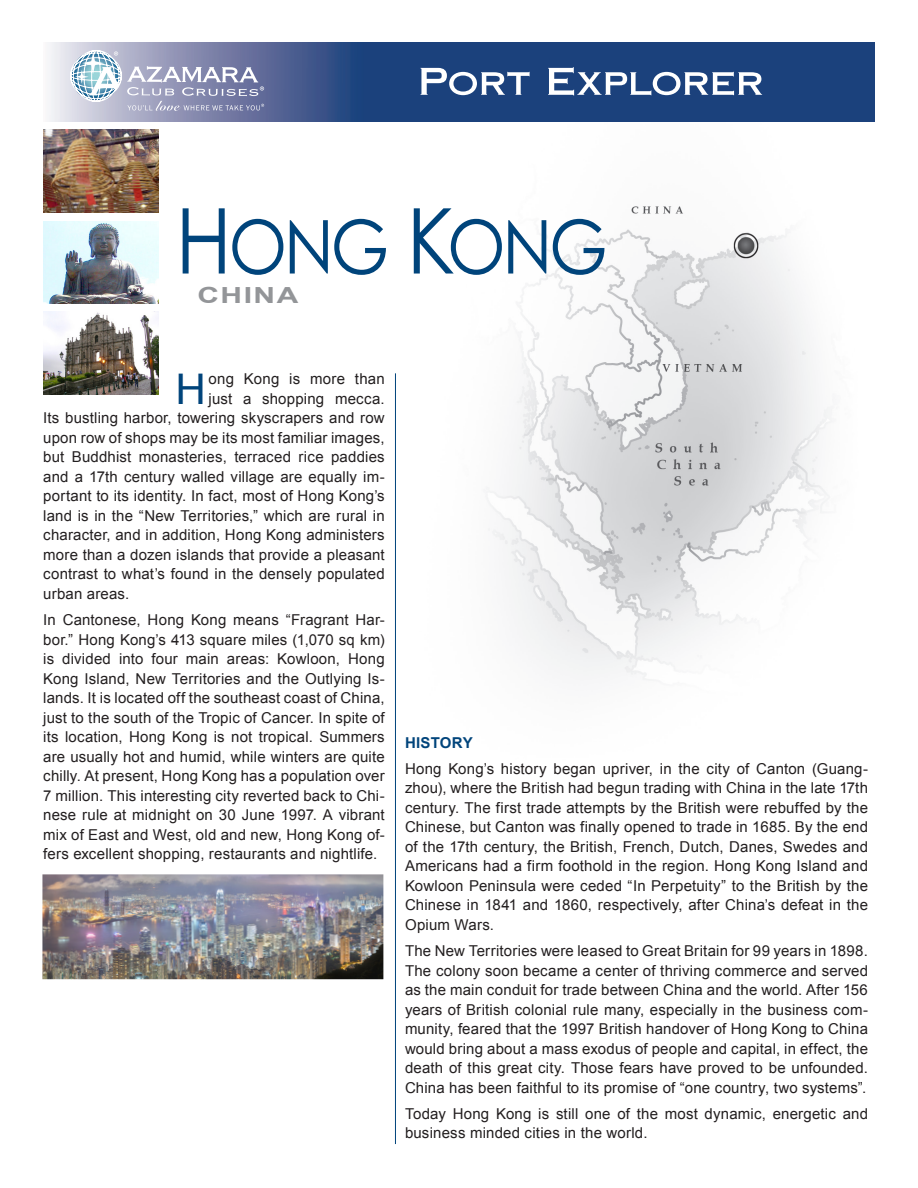
<style>
.page{position:relative;width:918px;height:1188px;background:#fff}
.page>*{position:absolute;margin:0;border:0;box-sizing:border-box;transform-origin:0 0}
.t1{font:90.75px "Century Gothic";color:#00447b;scale:.91 1}
.t2{font:74.25px "Century Gothic";letter-spacing:-.05em;color:#00447b;scale:.91 1}
.Body{font:42.3px "Arial";color:#00447b}
.t3{font:700 22.2px "Arial";letter-spacing:.05em;color:#939598;scale:1.35 1}
.Body-2{font:15px/19.5px "Arial";letter-spacing:.015em;color:#231f20;text-align:justify}
.Body-3{font:700 15px "Arial";letter-spacing:.015em;color:#00447b}
.s1{font-size:90.75px}
</style>
<div class="page">
<img style="left:54px;top:121px;width:821px;height:1024px">
<div style="left:43px;top:373px;width:342px;height:767px;background:#fff"></div>
<hr style="left:395px;top:373px;width:1px;height:771px;background:#00447b">
<img style="left:42px;top:874px;width:341px;height:105px">
<img style="left:43px;top:312px;width:116px;height:83px">
<img style="left:43px;top:221px;width:116px;height:82px">
<img style="left:43px;top:130px;width:116px;height:83px">
<img style="left:49px;top:43px;width:826px;height:78px">
<svg style="left:70px;top:50px;width:194px;height:61px;background:#a4abc5"></svg>
<svg style="left:420px;top:68px;width:110px;height:27px"></svg>
<svg style="left:548px;top:67px;width:214px;height:29px"></svg>
<p class="t1" style="left:176px;top:177px;width:63px">H</p>
<p class="t3" style="left:197px;top:280px;width:76px">CHINA</p>
<p class="t2" style="left:229px;top:195px;width:418px">ONG <span class="s1">K</span>ONG</p>
<p class="Body" style="left:176px;top:361px;width:32px">H</p>
<p class="Body-2" style="left:209px;top:369px;width:178px">ong Kong is more than</p>
<p class="Body-2" style="left:209px;top:389px;width:178px">just a shopping mecca.</p>
<p class="Body-2" style="left:43px;top:408px;width:343px">Its bustling harbor, towering skyscrapers and row</p>
<p class="Body-2" style="left:43px;top:428px;width:343px">upon row of shops may be its most familiar images,</p>
<p class="Body-2" style="left:43px;top:447px;width:343px">but Buddhist monasteries, terraced rice paddies</p>
<p class="Body-2" style="left:43px;top:467px;width:343px">and a 17th century walled village are equally im-</p>
<p class="Body-2" style="left:43px;top:486px;width:343px">portant to its identity. In fact, most of Hong Kong’s</p>
<p class="Body-2" style="left:43px;top:506px;width:343px">land is in the “New Territories,” which are rural in</p>
<p class="Body-2" style="left:43px;top:525px;width:343px">character, and in addition, Hong Kong administers</p>
<p class="Body-2" style="left:43px;top:545px;width:343px">more than a dozen islands that provide a pleasant</p>
<p class="Body-2" style="left:43px;top:564px;width:343px">contrast to what’s found in the densely populated</p>
<p class="Body-2" style="left:43px;top:584px;width:88px">urban areas.</p>
<p class="Body-2" style="left:43px;top:610px;width:343px">In Cantonese, Hong Kong means “Fragrant Har&shy;bor.” Hong Kong’s 413 square miles (1,070 sq km) is divided into four main areas: Kowloon, Hong Kong Island, New Territories and the Outlying Is&shy;lands. It is located off the southeast coast of China, just to the south of the Tropic of Cancer. In spite of its location, Hong Kong is not tropical. Summers are usually hot and humid, while winters are quite chilly. At present, Hong Kong has a population over 7 million. This interesting city reverted back to Chi&shy;nese rule at midnight on 30 June 1997. A vibrant mix of East and West, old and new, Hong Kong of&shy;fers excellent shopping, restaurants and nightlife.</p>
<p class="Body-3" style="left:405px;top:732px;width:69px">HISTORY</p>
<p class="Body-2" style="left:405px;top:759px;width:465px">Hong Kong’s history began upriver, in the city of Canton (Guang&shy;zhou), where the British had begun trading with China in the late 17th century. The first trade attempts by the British were rebuffed by the Chinese, but Canton was finally opened to trade in 1685. By the end of the 17th century, the British, French, Dutch, Danes, Swedes and Americans had a firm foothold in the region. Hong Kong Island and Kowloon Peninsula were ceded “In Perpetuity” to the British by the Chinese in 1841 and 1860, respectively, after China’s defeat in the Opium Wars.</p>
<p class="Body-2" style="left:405px;top:941px;width:465px">The New Territories were leased to Great Britain for 99 years in 1898.<br>The colony soon became a center of thriving commerce and served as the main conduit for trade between China and the world. After 156 years of British colonial rule many, especially in the business com&shy;munity, feared that the 1997 British handover of Hong Kong to China would bring about a mass exodus of people and capital, in effect, the death of this great city. Those fears have proved to be unfounded.<br>China has been faithful to its promise of “one country, two systems”.</p>
<p class="Body-2" style="left:405px;top:1104px;width:465px">Today Hong Kong is still one of the most dynamic, energetic and business minded cities in the world.</p>
</div>
